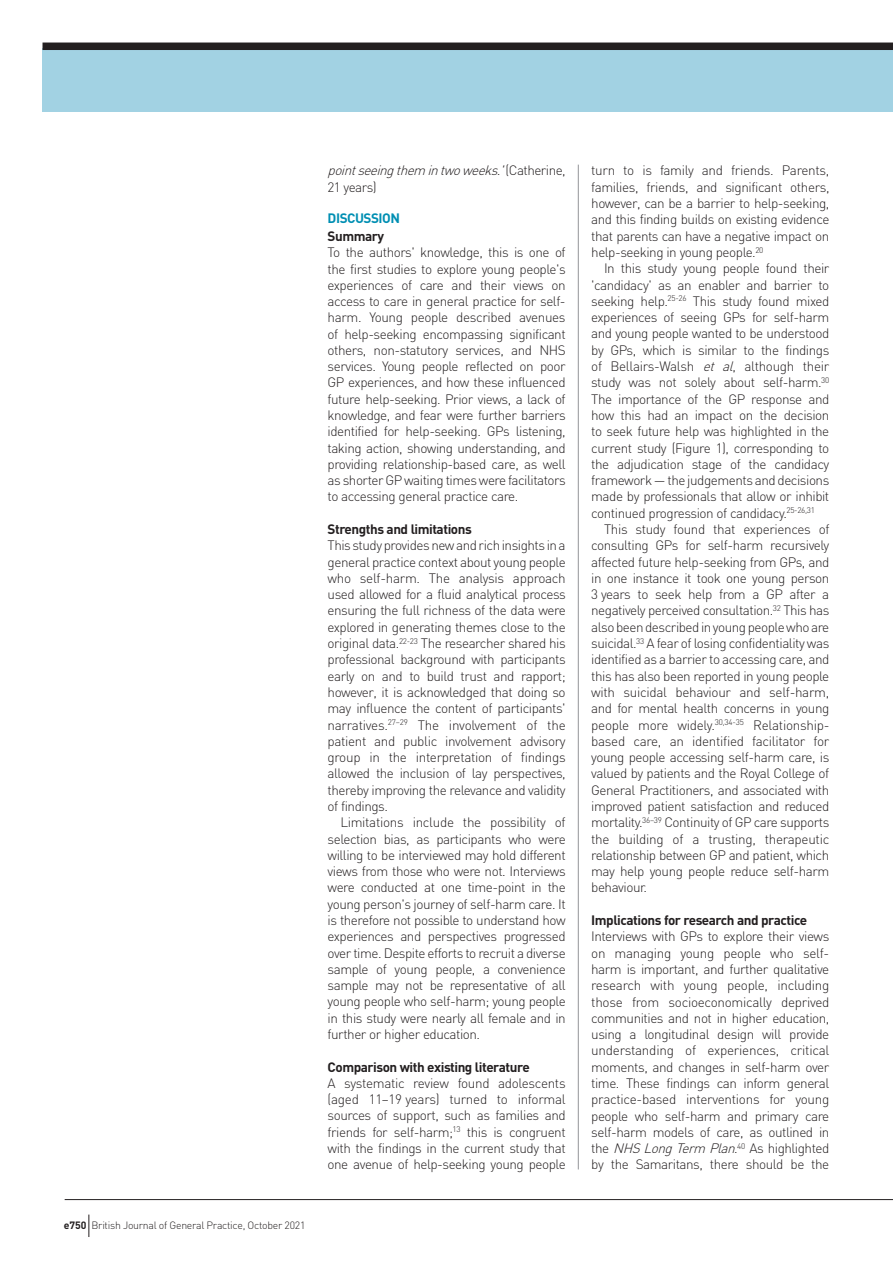
<style>
.page{position:relative;width:893px;height:1263px;background:#fff}
.page>*{position:absolute;margin:0;border:0;box-sizing:border-box;transform-origin:0 0}
.t1{font:300 13.5px/16.4px "DIN";letter-spacing:-.035em;color:#231f20;text-align:justify}
.t2{font:700 13.5px "DIN";letter-spacing:-.035em;color:#231f20}
.t3{font:italic 300 13.5px/16.4px "DIN";color:#231f20}
.t4{font:700 13.5px "DIN";letter-spacing:-.035em;color:#008fb3}
.t5{font:300 10.5px "DIN";letter-spacing:-.025em;color:#231f20}
.s1{font-weight:700}
.s2{font-style:normal}
.s3{font-style:italic}
</style>
<div class="page">
<div style="left:43px;top:48px;width:850px;height:64px;background:#a2d2e3"></div>
<div style="left:43px;top:43px;width:850px;height:7px;background:#231f20"></div>
<hr style="left:578px;top:165px;width:1px;height:1004px;background:#939598">
<svg style="left:88px;top:1214px;width:1px;height:23px"></svg>
<hr style="left:65px;top:1199px;width:828px;height:1px;background:#231f20">
<p class="t5" style="left:64px;top:1219px;width:243px"><span class="s1">e750</span> British Journal of General Practice, October 2021</p>
<p class="t3" style="left:328px;top:162px;width:240px">pointseeingthem intwoweeks.'<span class="s2">( C a t h e r i n e ,<br>21 years)</span></p>
<p class="t4" style="left:328px;top:210px;width:74px">DISCUSSION</p>
<p class="t2" style="left:328px;top:227px;width:58px">Summary</p>
<p class="t1" style="left:328px;top:244px;width:240px">To the authors' knowledge, this is one of the first studies to explore young people's experiences of care and their views on access to care in general practice for self&shy;harm. Young people described avenues of help-seeking encompassing significant others, non-statutory services, and NHS services. Young people reflected on poor GP experiences, and how these influenced future help-seeking. Prior views, a lack of knowledge, and fear were further barriers identified for help-seeking. GPs listening, taking action, showing understanding, and providing relationship-based care, as well as shorter GP waiting times were facilitators to accessing general practice care.</p>
<p class="t2" style="left:328px;top:520px;width:146px">Strengths and limitations</p>
<p class="t1" style="left:328px;top:537px;width:240px">This study provides new and rich insights in a general practice context about young people who self-harm. The analysis approach used allowed for a fluid analytical process ensuring the full richness of the data were explored in generating themes close to the original data.<sup>22-23</sup> The researcher shared his professional background with participants early on and to build trust and rapport; however, it is acknowledged that doing so may influence the content of participants' narratives.<sup>27–29</sup> The involvement of the patient and public involvement advisory group in the interpretation of findings allowed the inclusion of lay perspectives, thereby improving the relevance and validity of findings.</p>
<p class="t1" style="left:328px;top:814px;width:240px;text-indent:13px">Limitations include the possibility of selection bias, as participants who were willing to be interviewed may hold different views from those who were not. Interviews were conducted at one time-point in the young person's journey of self-harm care. It is therefore not possible to understand how experiences and perspectives progressed over time. Despite efforts to recruit a diverse sample of young people, a convenience sample may not be representative of all young people who self-harm; young people in this study were nearly all female and in further or higher education.</p>
<p class="t2" style="left:328px;top:1058px;width:204px">Comparison with existing literature</p>
<p class="t1" style="left:328px;top:1075px;width:240px">A systematic review found adolescents (aged 11–19 years) turned to informal sources of support, such as families and friends for self-harm;<sup>13</sup> this is congruent with the findings in the current study that one avenue of help-seeking young people</p>
<p class="t1" style="left:591px;top:162px;width:240px">turn to is family and friends. Parents, families, friends, and significant others, however, can be a barrier to help-seeking, and this finding builds on existing evidence that parents can have a negative impact on help-seeking in young people.<sup>20</sup></p>
<p class="t1" style="left:591px;top:260px;width:240px;text-indent:13px">In this study young people found their 'candidacy' as an enabler and barrier to seeking help.<sup>25-26</sup> This study found mixed experiences of seeing GPs for self-harm and young people wanted to be understood by GPs, which is similar to the findings of Bellairs-Walsh <span class="s3">et al</span>, although their study was not solely about self-harm.<sup>30<br></sup>The importance of the GP response and how this had an impact on the decision to seek future help was highlighted in the current study (Figure 1), corresponding to the adjudication stage of the candidacy framework — the judgements and decisions made by professionals that allow or inhibit continued progression of candidacy.<sup>25-26,31</sup></p>
<p class="t1" style="left:591px;top:521px;width:240px;text-indent:13px">This study found that experiences of consulting GPs for self-harm recursively affected future help-seeking from GPs, and in one instance it took one young person 3 years to seek help from a GP after a negatively perceived consultation.<sup>32</sup> This has also been described in young people who are suicidal.<sup>33</sup> A fear of losing confidentiality was identified as a barrier to accessing care, and this has also been reported in young people with suicidal behaviour and self-harm, and for mental health concerns in young people more widely.<sup>30,34-35</sup> Relationship&shy;based care, an identified facilitator for young people accessing self-harm care, is valued by patients and the Royal College of General Practitioners, and associated with improved patient satisfaction and reduced mortality.<sup>36–39</sup> Continuity of GP care supports the building of a trusting, therapeutic relationship between GP and patient, which may help young people reduce self-harm behaviour.</p>
<p class="t2" style="left:591px;top:911px;width:217px">Implications for research and practice</p>
<p class="t1" style="left:591px;top:928px;width:240px">Interviews with GPs to explore their views on managing young people who self&shy;harm is important, and further qualitative research with young people, including those from socioeconomically deprived communities and not in higher education, using a longitudinal design will provide understanding of experiences, critical moments, and changes in self-harm over time. These findings can inform general practice-based interventions for young people who self-harm and primary care self-harm models of care, as outlined in the <span class="s3">NHSLongTerm Plan</span>.<sup>40</sup> As highlighted by the Samaritans, there should be the</p>
</div>
